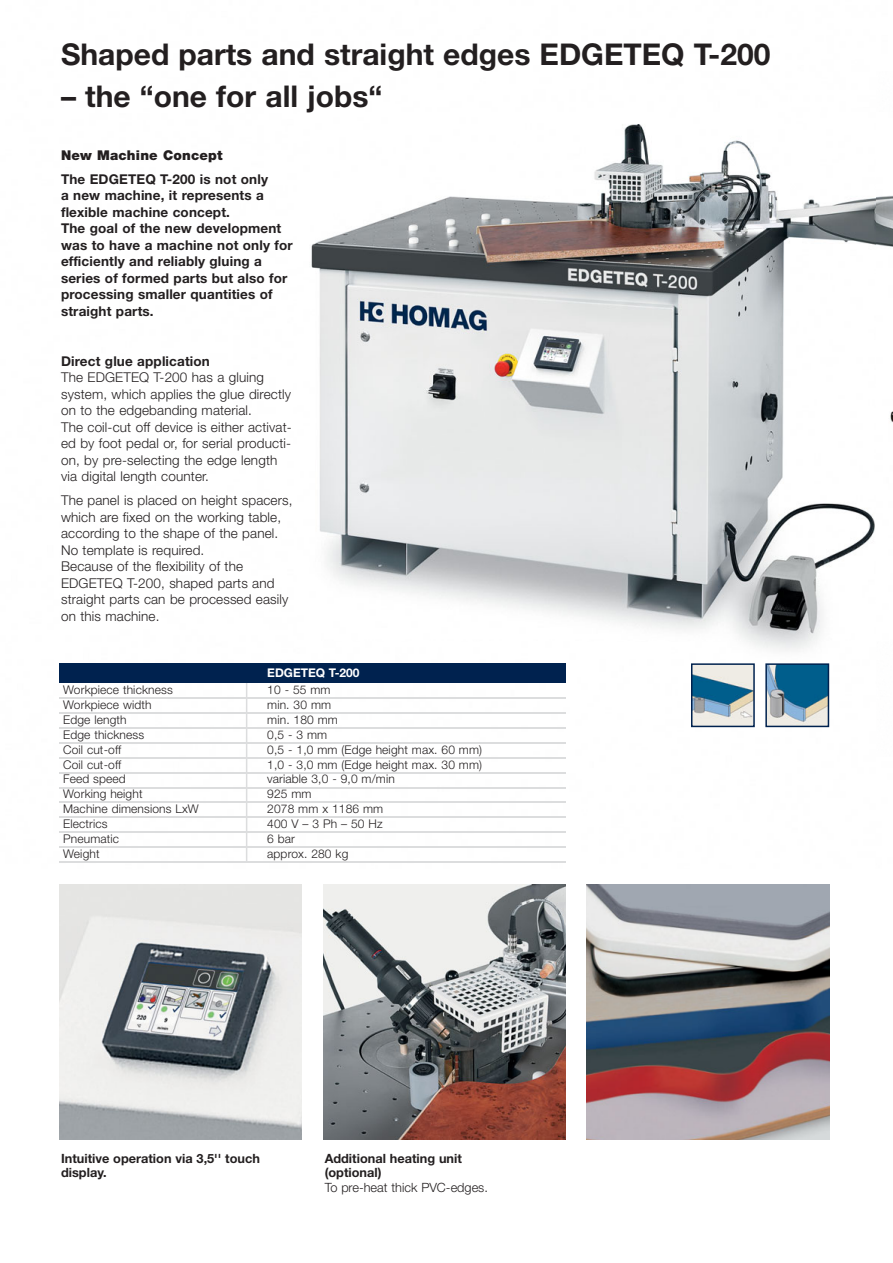
<style>
.page{position:relative;width:893px;height:1263px;background:#fff}
.page>*{position:absolute;margin:0;border:0;box-sizing:border-box;transform-origin:0 0}
.t1{font:700 30px "Helvetica Neue";color:#231f20}
.t2{font:300 13.5px/16.5px "Helvetica Neue";letter-spacing:.01em;color:#231f20}
.t3{font:700 13.5px/16.5px "Helvetica Neue";letter-spacing:.01em;color:#231f20}
.t4{font:900 13.5px "Helvetica Neue";letter-spacing:.015em;color:#231f20}
.t5{font:700 12.75px/14.2px "Helvetica Neue";color:#231f20}
.t6{font:300 12.75px "Helvetica Neue";color:#231f20}
.t7{font:300 12px "Helvetica Neue";letter-spacing:.01em;color:#231f20}
.t8{font:700 12px "Helvetica Neue";color:#fff}
</style>
<div class="page">
<img style="left:60px;top:884px;width:242px;height:256px">
<img style="left:323px;top:884px;width:243px;height:256px">
<img style="left:587px;top:884px;width:242px;height:256px">
<img style="left:694px;top:666px;width:58px;height:58px">
<div style="left:691px;top:663px;width:64px;height:64px;border:2px solid #00224f"></div>
<img style="left:768px;top:666px;width:58px;height:58px">
<div style="left:765px;top:663px;width:64px;height:64px;border:2px solid #00224f"></div>
<img style="left:311px;top:124px;width:566px;height:517px">
<img style="left:877px;top:195px;width:16px;height:228px">
<hr style="left:246px;top:668px;width:1px;height:193px;background:#dcddde">
<div style="left:60px;top:663px;width:506px;height:19px;background:#00224f"></div>
<hr style="left:60px;top:697px;width:506px;height:2px;background:#dcddde">
<hr style="left:60px;top:712px;width:506px;height:2px;background:#dcddde">
<hr style="left:60px;top:727px;width:506px;height:2px;background:#dcddde">
<hr style="left:60px;top:742px;width:506px;height:2px;background:#dcddde">
<hr style="left:60px;top:757px;width:506px;height:1px;background:#dcddde">
<hr style="left:60px;top:772px;width:506px;height:1px;background:#dcddde">
<hr style="left:60px;top:787px;width:506px;height:1px;background:#dcddde">
<hr style="left:60px;top:801px;width:506px;height:2px;background:#dcddde">
<hr style="left:60px;top:816px;width:506px;height:2px;background:#dcddde">
<hr style="left:60px;top:831px;width:506px;height:2px;background:#dcddde">
<hr style="left:60px;top:846px;width:506px;height:2px;background:#dcddde">
<hr style="left:60px;top:861px;width:506px;height:2px;background:#dcddde">
<h1 class="t1" style="left:61px;top:44px;width:711px">Shaped parts and straight edges EDGETEQ T-200</h1>
<h1 class="t1" style="left:61px;top:85px;width:323px">– the “one for all jobs“</h1>
<p class="t4" style="left:61px;top:150px;width:163px">New Machine Concept</p>
<p class="t3" style="left:61px;top:172px;width:233px">The EDGETEQ T-200 is not only<br>a new machine, it represents a flexible machine concept.<br>The goal of the new development was to have a machine not only for efficiently and reliably gluing a series of formed parts but also for processing smaller quantities of straight parts.</p>
<p class="t3" style="left:61px;top:354px;width:150px">Direct glue application</p>
<p class="t2" style="left:61px;top:370px;width:232px">The EDGETEQ T-200 has a gluing system, which applies the glue directly on to the edgebanding material.<br>The coil-cut off device is either activat&shy;ed by foot pedal or, for serial producti&shy;on, by pre-selecting the edge length via digital length counter.</p>
<p class="t2" style="left:61px;top:493px;width:233px">The panel is placed on height spacers, which are fixed on the working table, according to the shape of the panel.<br>No template is required.<br>Because of the flexibility of the<br>EDGETEQ T-200, shaped parts and straight parts can be processed easily on this machine.</p>
<p class="t8" style="left:267px;top:668px;width:94px">EDGETEQ T-200</p>
<p class="t7" style="left:63px;top:686px;width:111px">Workpiece thickness</p>
<p class="t7" style="left:267px;top:686px;width:65px">10 - 55 mm</p>
<p class="t7" style="left:63px;top:700px;width:90px">Workpiece width</p>
<p class="t7" style="left:267px;top:700px;width:65px">min. 30 mm</p>
<p class="t7" style="left:63px;top:715px;width:65px">Edge length</p>
<p class="t7" style="left:267px;top:715px;width:72px">min. 180 mm</p>
<p class="t7" style="left:63px;top:730px;width:82px">Edge thickness</p>
<p class="t7" style="left:267px;top:730px;width:61px">0,5 - 3 mm</p>
<p class="t7" style="left:63px;top:745px;width:60px">Coil cut-off</p>
<p class="t7" style="left:267px;top:745px;width:216px">0,5 - 1,0 mm (Edge height max. 60 mm)</p>
<p class="t7" style="left:63px;top:760px;width:60px">Coil cut-off</p>
<p class="t7" style="left:267px;top:760px;width:216px">1,0 - 3,0 mm (Edge height max. 30 mm)</p>
<p class="t7" style="left:63px;top:775px;width:64px">Feed speed</p>
<p class="t7" style="left:267px;top:775px;width:129px">variable 3,0 - 9,0 m/min</p>
<p class="t7" style="left:63px;top:790px;width:81px">Working height</p>
<p class="t7" style="left:267px;top:790px;width:46px">925 mm</p>
<p class="t7" style="left:63px;top:804px;width:137px">Machine dimensions LxW</p>
<p class="t7" style="left:267px;top:804px;width:117px">2078 mm x 1186 mm</p>
<p class="t7" style="left:63px;top:819px;width:46px">Electrics</p>
<p class="t7" style="left:267px;top:819px;width:117px">400 V – 3 Ph – 50 Hz</p>
<p class="t7" style="left:63px;top:834px;width:57px">Pneumatic</p>
<p class="t7" style="left:267px;top:834px;width:29px">6 bar</p>
<p class="t7" style="left:63px;top:849px;width:38px">Weight</p>
<p class="t7" style="left:267px;top:849px;width:83px">approx. 280 kg</p>
<p class="t5" style="left:61px;top:1152px;width:200px">Intuitive operation via 3,5'' touch display.</p>
<p class="t5" style="left:325px;top:1152px;width:139px">Additional heating unit (optional)</p>
<p class="t6" style="left:325px;top:1182px;width:165px">To pre-heat thick PVC-edges.</p>
</div>
